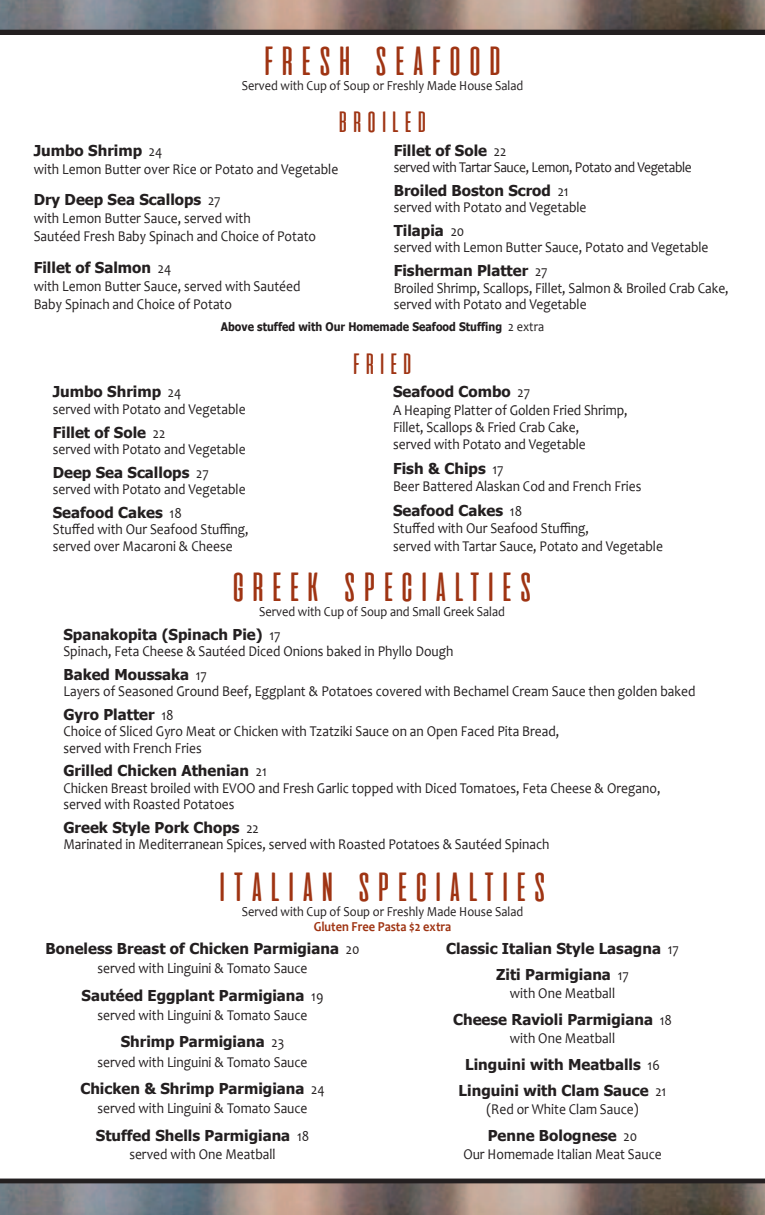
<style>
.page{position:relative;width:765px;height:1215px;background:#fff}
.page>*{position:absolute;margin:0;border:0;box-sizing:border-box;transform-origin:0 0}
.t1{font:40.5px "aliensandcows";color:#9f3413;scale:1.11 1}
.t2{font:29.25px "aliensandcows";color:#9f3413;scale:1.11 1}
.t3{font:15px/17.2px "Candara";color:#231f20;scale:.9 1}
.t4{font:700 15px/26.8px "Tahoma";color:#231f20;text-align:center}
.t5{font:15px "Candara";letter-spacing:-.025em;color:#231f20;scale:.9 1}
.t6{font:13.75px "Candara";color:#231f20;scale:.9 1}
.t7{font:700 13.75px "Candara";color:#9f3413;scale:.9 1}
.t8{font:700 11.88px "Tahoma";color:#231f20;scale:.9 1}
.s1{font-family:"Candara";font-weight:400}
.s2{font-family:"Candara";font-weight:400;font-size:13.75px}
</style>
<div class="page">
<img style="left:0;top:0;width:765px;height:30px">
<img style="left:0;top:1183px;width:765px;height:32px">
<div style="left:0;top:30px;width:765px;height:5px;background:#231f20"></div>
<hr style="left:0;top:1179px;width:765px;height:4px;background:#231f20">
<h1 class="t1" style="left:260px;top:37px;width:222px">FRESH SEAFOOD</h1>
<p class="t6" style="left:242px;top:77px;width:314px">Served with Cup of Soup or Freshly Made House Salad</p>
<h2 class="t2" style="left:336px;top:105px;width:85px">BROILED</h2>
<p class="t4" style="left:34px;top:136px;width:130px">Jumbo Shrimp <span class="s1">24</span></p>
<p class="t3" style="left:34px;top:160px;width:340px">with Lemon Butter over Rice or Potato and Vegetable</p>
<p class="t4" style="left:34px;top:186px;width:188px">Dry Deep Sea Scallops <span class="s1">27</span></p>
<p class="t3" style="left:34px;top:209px;width:315px;line-height:18.1px">with Lemon Butter Sauce, served with<br>Sautéed Fresh Baby Spinach and Choice of Potato</p>
<p class="t4" style="left:34px;top:253px;width:139px">Fillet of Salmon <span class="s1">24</span></p>
<p class="t3" style="left:34px;top:277px;width:298px;line-height:18.1px">with Lemon Butter Sauce, served with Sautéed<br>Baby Spinach and Choice of Potato</p>
<p class="t4" style="left:394px;top:136px;width:114px">Fillet of Sole <span class="s1">22</span></p>
<p class="t5" style="left:394px;top:158px;width:333px">served with Tartar Sauce, Lemon, Potato and Vegetable</p>
<p class="t4" style="left:394px;top:177px;width:176px">Broiled Boston Scrod <span class="s1">21</span></p>
<p class="t3" style="left:394px;top:199px;width:216px">served with Potato and Vegetable</p>
<p class="t4" style="left:394px;top:217px;width:72px">Tilapia <span class="s1">20</span></p>
<p class="t3" style="left:394px;top:239px;width:351px">served with Lemon Butter Sauce, Potato and Vegetable</p>
<p class="t4" style="left:394px;top:257px;width:155px">Fisherman Platter <span class="s1">27</span></p>
<p class="t3" style="left:394px;top:279px;width:374px;line-height:16.4px">Broiled Shrimp, Scallops, Fillet, Salmon &amp; Broiled Crab Cake, served with Potato and Vegetable</p>
<p class="t8" style="left:221px;top:320px;width:361px">Above stuffed with Our Homemade Seafood Stuffing <span class="s2">2 extra</span></p>
<p class="t4" style="left:53px;top:378px;width:130px">Jumbo Shrimp <span class="s1">24</span></p>
<p class="t3" style="left:53px;top:400px;width:216px">served with Potato and Vegetable</p>
<p class="t4" style="left:53px;top:418px;width:114px">Fillet of Sole <span class="s1">22</span></p>
<p class="t3" style="left:53px;top:440px;width:216px">served with Potato and Vegetable</p>
<p class="t4" style="left:53px;top:458px;width:158px">Deep Sea Scallops <span class="s1">27</span></p>
<p class="t3" style="left:53px;top:480px;width:216px">served with Potato and Vegetable</p>
<p class="t4" style="left:53px;top:499px;width:131px">Seafood Cakes <span class="s1">18</span></p>
<p class="t3" style="left:53px;top:521px;width:219px;line-height:16.4px">Stuffed with Our Seafood Stuffing, served over Macaroni &amp; Cheese</p>
<h2 class="t2" style="left:350px;top:346px;width:60px">FRIED</h2>
<p class="t4" style="left:393px;top:378px;width:139px">Seafood Combo <span class="s1">27</span></p>
<p class="t3" style="left:393px;top:401px;width:262px">A Heaping Platter of Golden Fried Shrimp,<br>Fillet, Scallops &amp; Fried Crab Cake,<br>served with Potato and Vegetable</p>
<p class="t4" style="left:393px;top:455px;width:112px">Fish &amp; Chips <span class="s1">17</span></p>
<p class="t3" style="left:393px;top:478px;width:277px">Beer Battered Alaskan Cod and French Fries</p>
<p class="t4" style="left:393px;top:497px;width:131px">Seafood Cakes <span class="s1">18</span></p>
<p class="t3" style="left:393px;top:520px;width:301px">Stuffed with Our Seafood Stuffing,<br>served with Tartar Sauce, Potato and Vegetable</p>
<h1 class="t1" style="left:228px;top:564px;width:278px">GREEK SPECIALTIES</h1>
<p class="t6" style="left:259px;top:603px;width:275px">Served with Cup of Soup and Small Greek Salad</p>
<p class="t4" style="left:63px;top:621px;width:219px">Spanakopita (Spinach Pie) <span class="s1">17</span></p>
<p class="t3" style="left:63px;top:643px;width:435px">Spinach, Feta Cheese &amp; Sautéed Diced Onions baked in Phyllo Dough</p>
<p class="t4" style="left:63px;top:661px;width:145px">Baked Moussaka <span class="s1">17</span></p>
<p class="t3" style="left:63px;top:683px;width:704px">Layers of Seasoned Ground Beef, Eggplant &amp; Potatoes covered with Bechamel Cream Sauce then golden baked</p>
<p class="t4" style="left:63px;top:701px;width:112px">Gyro Platter <span class="s1">18</span></p>
<p class="t3" style="left:63px;top:723px;width:553px;line-height:16.2px">Choice of Sliced Gyro Meat or Chicken with Tzatziki Sauce on an Open Faced Pita Bread, served with French Fries</p>
<p class="t4" style="left:63px;top:757px;width:205px">Grilled Chicken Athenian <span class="s1">21</span></p>
<p class="t3" style="left:63px;top:779px;width:665px;line-height:16.2px">Chicken Breast broiled with EVOO and Fresh Garlic topped with Diced Tomatoes, Feta Cheese &amp; Oregano, served with Roasted Potatoes</p>
<p class="t4" style="left:63px;top:813px;width:197px">Greek Style Pork Chops <span class="s1">22</span></p>
<p class="t3" style="left:63px;top:835px;width:542px">Marinated in Mediterranean Spices, served with Roasted Potatoes &amp; Sautéed Spinach</p>
<h1 class="t1" style="left:215px;top:864px;width:303px">ITALIAN SPECIALTIES</h1>
<p class="t6" style="left:242px;top:903px;width:314px">Served with Cup of Soup or Freshly Made House Salad</p>
<p class="t7" style="left:314px;top:918px;width:154px">Gluten Free Pasta $2 extra</p>
<p class="t4" style="left:46px;top:934px;width:315px">Boneless Breast of Chicken Parmigiana <span class="s1">20</span></p>
<p class="t3" style="left:98px;top:959px;width:235px">served with Linguini &amp; Tomato Sauce</p>
<p class="t4" style="left:82px;top:981px;width:243px">Sautéed Eggplant Parmigiana <span class="s1">19</span></p>
<p class="t3" style="left:98px;top:1006px;width:235px">served with Linguini &amp; Tomato Sauce</p>
<p class="t4" style="left:121px;top:1028px;width:165px">Shrimp Parmigiana <span class="s1">23</span></p>
<p class="t3" style="left:98px;top:1053px;width:235px">served with Linguini &amp; Tomato Sauce</p>
<p class="t4" style="left:80px;top:1075px;width:246px">Chicken &amp; Shrimp Parmigiana <span class="s1">24</span></p>
<p class="t3" style="left:98px;top:1100px;width:235px">served with Linguini &amp; Tomato Sauce</p>
<p class="t4" style="left:96px;top:1122px;width:215px">Stuffed Shells Parmigiana <span class="s1">18</span></p>
<p class="t3" style="left:129px;top:1145px;width:164px">served with One Meatball</p>
<p class="t4" style="left:446px;top:934px;width:234px">Classic Italian Style Lasagna <span class="s1">17<br></span>Ziti Parmigiana <span class="s1">17</span></p>
<p class="t3" style="left:510px;top:985px;width:118px">with One Meatball</p>
<p class="t4" style="left:453px;top:1006px;width:220px">Cheese Ravioli Parmigiana <span class="s1">18</span></p>
<p class="t3" style="left:510px;top:1029px;width:118px">with One Meatball</p>
<p class="t4" style="left:459px;top:1050px;width:209px">Linguini with Meatballs <span class="s1">16<br></span>Linguini with Clam Sauce <span class="s1">21</span></p>
<p class="t3" style="left:486px;top:1101px;width:170px">(Red or White Clam Sauce)</p>
<p class="t4" style="left:488px;top:1122px;width:151px">Penne Bolognese <span class="s1">20</span></p>
<p class="t3" style="left:463px;top:1145px;width:222px">Our Homemade Italian Meat Sauce</p>
</div>
